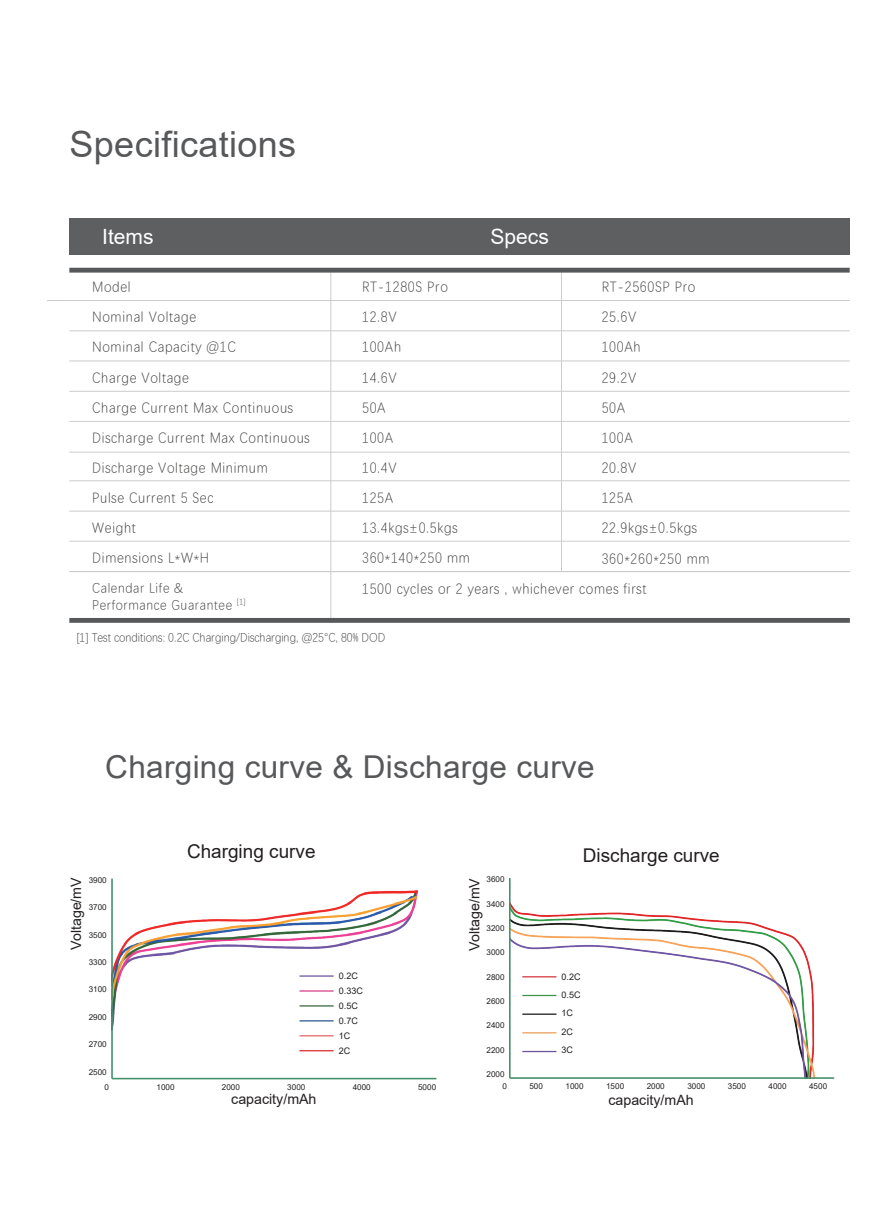
<style>
.page{position:relative;width:893px;height:1212px;background:#fff}
.page>*{position:absolute;margin:0;border:0;box-sizing:border-box;transform-origin:0 0}
.t1{font:36px "Arial";letter-spacing:.01em;color:#57585a}
.t2{font:31.5px "Arial";letter-spacing:.01em;color:#57585a}
.t3{font:21px "Arial";color:#fff}
.t4{font:18.9px "Arial";color:#231f20}
.t5{font:300 14.25px/30.2px "Deng Xian";letter-spacing:.05em;color:#3d3b3a;scale:.94 1}
.t6{font:14.25px "Arial";color:#231f20}
.t7{font:300 13.5px/16.5px "Deng Xian";letter-spacing:.05em;color:#3d3b3a;scale:.94 1}
.t8{font:300 12px "Deng Xian";color:#3d3b3a;scale:.94 1}
.t9{font:9px/15px "Arial";color:#231f20}
.t10{font:8.1px "Arial";color:#231f20}
</style>
<div class="page">
<hr style="left:69px;top:541px;width:781px;height:1px;background:#cdcbcb">
<hr style="left:69px;top:571px;width:781px;height:1px;background:#cdcbcb">
<hr style="left:69px;top:511px;width:781px;height:1px;background:#cdcbcb">
<hr style="left:69px;top:480px;width:781px;height:1px;background:#cdcbcb">
<hr style="left:69px;top:452px;width:781px;height:1px;background:#cdcbcb">
<hr style="left:69px;top:421px;width:781px;height:1px;background:#cdcbcb">
<hr style="left:69px;top:391px;width:781px;height:1px;background:#cdcbcb">
<hr style="left:69px;top:361px;width:781px;height:1px;background:#cdcbcb">
<hr style="left:69px;top:331px;width:781px;height:1px;background:#cdcbcb">
<hr style="left:69px;top:300px;width:781px;height:1px;background:#cdcbcb">
<hr style="left:331px;top:270px;width:1px;height:350px;background:#cdcbcb">
<hr style="left:561px;top:270px;width:1px;height:301px;background:#cdcbcb">
<div style="left:69px;top:268px;width:781px;height:5px;background:#57585a"></div>
<div style="left:70px;top:218px;width:780px;height:36px;background:#5d5f61"></div>
<div style="left:69px;top:618px;width:781px;height:5px;background:#57585a"></div>
<hr style="left:47px;top:300px;width:672px;height:1px;background:#cdcbcb">
<img style="left:112px;top:890px;width:306px;height:190px">
<hr style="left:111px;top:878px;width:2px;height:200px;background:#409169">
<hr style="left:112px;top:1078px;width:324px;height:1px;background:#409169">
<hr style="left:299px;top:990px;width:35px;height:1px;background:#d74088">
<hr style="left:299px;top:975px;width:35px;height:2px;background:#6b5299">
<hr style="left:299px;top:1005px;width:35px;height:1px;background:#35683c">
<hr style="left:299px;top:1035px;width:35px;height:1px;background:#e46469">
<hr style="left:299px;top:1020px;width:35px;height:1px;background:#2c579b">
<hr style="left:299px;top:1050px;width:35px;height:1px;background:#da2b2b">
<img style="left:511px;top:904px;width:304px;height:173px">
<hr style="left:509px;top:878px;width:2px;height:200px;background:#409169">
<hr style="left:510px;top:1077px;width:324px;height:2px;background:#409169">
<hr style="left:522px;top:995px;width:34px;height:1px;background:#3d9547">
<hr style="left:522px;top:976px;width:34px;height:1px;background:#d3353c">
<hr style="left:522px;top:1032px;width:34px;height:1px;background:#ed9e59">
<hr style="left:522px;top:1013px;width:34px;height:2px;background:#181919">
<hr style="left:522px;top:1051px;width:34px;height:1px;background:#6b5298">
<h1 class="t1" style="left:70px;top:120px;width:228px">Specifications</h1>
<h3 class="t3" style="left:102px;top:222px;width:53px">Items</h3>
<h3 class="t3" style="left:491px;top:222px;width:60px">Specs</h3>
<p class="t5" style="left:92px;top:271px;width:233px">Model<br>Nominal Voltage<br>Nominal Capacity @1C<br>Charge Voltage<br>Charge Current Max Continuous<br>Discharge Current Max Continuous<br>Discharge Voltage Minimum<br>Pulse Current 5 Sec<br>Weight<br>Dimensions L*W*H</p>
<p class="t7" style="left:92px;top:579px;width:165px">Calendar Life &amp;<br>Performance Guarantee <sup>[1]</sup></p>
<p class="t8" style="left:76px;top:629px;width:330px">[1] Test conditions: 0.2C Charging/Discharging, @25°C, 80% DOD</p>
<p class="t5" style="left:362px;top:271px;width:304px">RT-1280S Pro<br>12.8V<br>100Ah<br>14.6V<br>50A<br>100A<br>10.4V<br>125A<br>13.4kgs±0.5kgs<br>360*140*250 mm<br>1500 cycles or 2 years , whichever comes first</p>
<p class="t5" style="left:602px;top:271px;width:116px">RT-2560SP Pro<br>25.6V<br>100Ah<br>29.2V<br>50A<br>100A<br>20.8V<br>125A<br>22.9kgs±0.5kgs<br>360*260*250 mm</p>
<h2 class="t2" style="left:105px;top:745px;width:491px">Charging curve &amp; Discharge curve</h2>
<p class="t10" style="left:89px;top:874px;width:20px">3900</p>
<p class="t10" style="left:89px;top:902px;width:20px">3700</p>
<p class="t10" style="left:89px;top:929px;width:20px">3500</p>
<p class="t10" style="left:89px;top:956px;width:20px">3300</p>
<p class="t10" style="left:89px;top:984px;width:20px">3100</p>
<p class="t10" style="left:89px;top:1011px;width:20px">2900</p>
<p class="t10" style="left:89px;top:1039px;width:20px">2700</p>
<p class="t10" style="left:89px;top:1066px;width:20px">2500</p>
<p class="t6" style="left:66px;top:950px;width:74px;rotate:-90deg">Voltage/mV</p>
<h3 class="t4" style="left:187px;top:839px;width:130px">Charging curve</h3>
<p class="t9" style="left:339px;top:968px;width:26px">0.2C<br>0.33C<br>0.5C<br>0.7C<br>1C<br>2C</p>
<p class="t10" style="left:105px;top:1081px;width:6px">0</p>
<p class="t10" style="left:156px;top:1081px;width:20px">1000</p>
<p class="t10" style="left:222px;top:1081px;width:20px">2000</p>
<p class="t10" style="left:287px;top:1081px;width:20px">3000</p>
<p class="t10" style="left:353px;top:1081px;width:20px">4000</p>
<p class="t10" style="left:418px;top:1081px;width:20px">5000</p>
<p class="t6" style="left:231px;top:1089px;width:87px">capacity/mAh</p>
<p class="t10" style="left:486px;top:874px;width:20px">3600</p>
<p class="t10" style="left:486px;top:898px;width:20px">3400</p>
<p class="t10" style="left:486px;top:922px;width:20px">3200</p>
<p class="t10" style="left:486px;top:947px;width:20px">3000</p>
<p class="t10" style="left:486px;top:971px;width:20px">2800</p>
<p class="t10" style="left:486px;top:995px;width:20px">2600</p>
<p class="t10" style="left:486px;top:1020px;width:20px">2400</p>
<p class="t10" style="left:486px;top:1044px;width:20px">2200</p>
<p class="t10" style="left:486px;top:1068px;width:20px">2000</p>
<p class="t6" style="left:464px;top:951px;width:74px;rotate:-90deg">Voltage/mV</p>
<h3 class="t4" style="left:583px;top:843px;width:138px">Discharge curve</h3>
<p class="t9" style="left:561px;top:967px;width:21px;line-height:18.3px">0.2C<br>0.5C<br>1C<br>2C<br>3C</p>
<p class="t10" style="left:502px;top:1081px;width:6px">0</p>
<p class="t10" style="left:529px;top:1081px;width:15px">500</p>
<p class="t10" style="left:565px;top:1081px;width:20px">1000</p>
<p class="t10" style="left:606px;top:1081px;width:20px">1500</p>
<p class="t10" style="left:647px;top:1081px;width:20px">2000</p>
<p class="t10" style="left:687px;top:1081px;width:20px">3000</p>
<p class="t10" style="left:728px;top:1081px;width:20px">3500</p>
<p class="t10" style="left:768px;top:1081px;width:20px">4000</p>
<p class="t10" style="left:809px;top:1081px;width:20px">4500</p>
<p class="t6" style="left:608px;top:1090px;width:87px">capacity/mAh</p>
</div>
